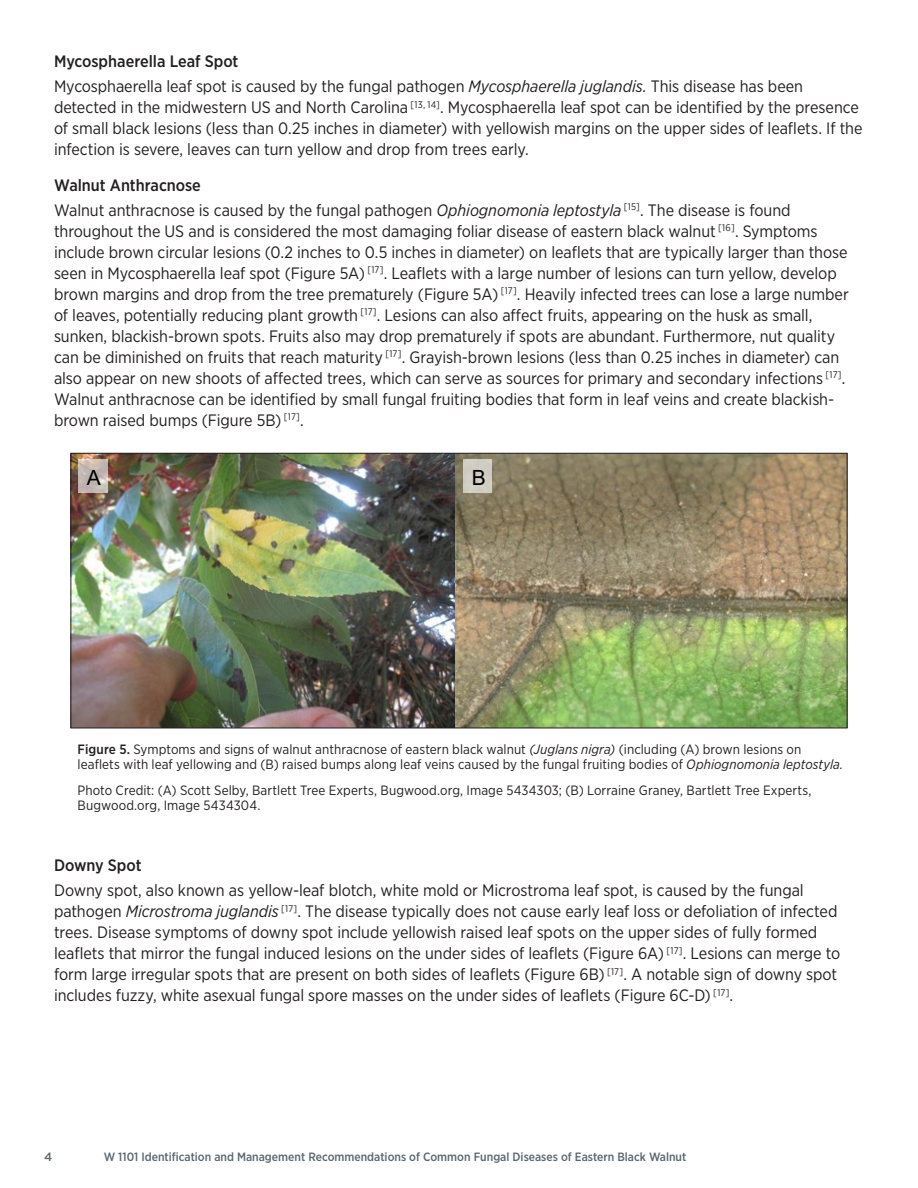
<style>
.page{position:relative;width:918px;height:1188px;background:#fff}
.page>*{position:absolute;margin:0;border:0;box-sizing:border-box;transform-origin:0 0}
.t1{font:21px "Arial";color:#000}
.Body_Text{font:16.5px/21px "Gotham Narrow";letter-spacing:-.005em;color:#231f20}
.Subheads_2{font:500 16.5px "Gotham Narrow";letter-spacing:-.005em;color:#231f20}
.Subheads_2-2{font:13.5px/15px "Gotham Narrow";letter-spacing:.005em;color:#231f20}
.t2{font:500 12px "Gotham Narrow";color:#5a6670}
.t3{font:500 12px "Gotham";color:#5a6670}
.s1{font-style:italic}
.s2{font-weight:500}
</style>
<div class="page">
<img style="left:72px;top:455px;width:774px;height:271px">
<div style="left:78px;top:459px;width:29px;height:34px;background:#fff;opacity:.62"></div>
<div style="left:464px;top:459px;width:28px;height:34px;background:#d0cdc3"></div>
<p class="Subheads_2" style="left:54px;top:51px;width:186px">Mycosphaerella Leaf Spot</p>
<p class="Body_Text" style="left:54px;top:76px;width:810px">Mycosphaerella leaf spot is caused by the fungal pathogen <span class="s1">Mycosphaerella juglandis.</span> This disease has been detected in the midwestern US and North Carolina <sup>[13,</sup> <sup>14]</sup>. Mycosphaerella leaf spot can be identified by the presence of small black lesions (less than 0.25 inches in diameter) with yellowish margins on the upper sides of leaflets. If the infection is severe, leaves can turn yellow and drop from trees early.</p>
<p class="Subheads_2" style="left:54px;top:175px;width:148px">Walnut Anthracnose</p>
<p class="Body_Text" style="left:54px;top:199px;width:796px">Walnut anthracnose is caused by the fungal pathogen <span class="s1">Ophiognomonia leptostyla</span> <sup>[15]</sup>. The disease is found throughout the US and is considered the most damaging foliar disease of eastern black walnut <sup>[16]</sup>. Symptoms include brown circular lesions (0.2 inches to 0.5 inches in diameter) on leaflets that are typically larger than those seen in Mycosphaerella leaf spot (Figure 5A) <sup>[17]</sup>. Leaflets with a large number of lesions can turn yellow, develop brown margins and drop from the tree prematurely (Figure 5A) <sup>[17]</sup>. Heavily infected trees can lose a large number of leaves, potentially reducing plant growth <sup>[17]</sup>. Lesions can also affect fruits, appearing on the husk as small, sunken, blackish-brown spots. Fruits also may drop prematurely if spots are abundant. Furthermore, nut quality can be diminished on fruits that reach maturity <sup>[17]</sup>. Grayish-brown lesions (less than 0.25 inches in diameter) can also appear on new shoots of affected trees, which can serve as sources for primary and secondary infections <sup>[17]</sup>.<br>Walnut anthracnose can be identified by small fungal fruiting bodies that form in leaf veins and create blackish&shy;brown raised bumps (Figure 5B) <sup>[17]</sup>.</p>
<p class="t1" style="left:87px;top:463px;width:16px">A</p>
<p class="t1" style="left:472px;top:463px;width:16px">B</p>
<p class="Subheads_2-2" style="left:78px;top:742px;width:767px"><span class="s2">Figure 5.</span> Symptoms and signs of walnut anthracnose of eastern black walnut <span class="s1">(Juglans nigra)</span> (including (A) brown lesions on leaflets with leaf yellowing and (B) raised bumps along leaf veins caused by the fungal fruiting bodies of <span class="s1">Ophiognomonia leptostyla.</span></p>
<p class="Subheads_2-2" style="left:78px;top:783px;width:735px">Photo Credit: (A) Scott Selby, Bartlett Tree Experts, Bugwood.org, Image 5434303; (B) Lorraine Graney, Bartlett Tree Experts,<br>Bugwood.org, Image 5434304.</p>
<p class="Subheads_2" style="left:54px;top:855px;width:89px">Downy Spot</p>
<p class="Body_Text" style="left:54px;top:880px;width:788px">Downy spot, also known as yellow-leaf blotch, white mold or Microstroma leaf spot, is caused by the fungal pathogen <span class="s1">Microstroma juglandis</span> <sup>[17]</sup>. The disease typically does not cause early leaf loss or defoliation of infected trees. Disease symptoms of downy spot include yellowish raised leaf spots on the upper sides of fully formed leaflets that mirror the fungal induced lesions on the under sides of leaflets (Figure 6A) <sup>[17]</sup>. Lesions can merge to form large irregular spots that are present on both sides of leaflets (Figure 6B) <sup>[17]</sup>. A notable sign of downy spot includes fuzzy, white asexual fungal spore masses on the under sides of leaflets (Figure 6C-D) <sup>[17]</sup>.</p>
<p class="t3" style="left:44px;top:1149px;width:10px">4</p>
<p class="t2" style="left:104px;top:1149px;width:584px">W 1101 Identification and Management Recommendations of Common Fungal Diseases of Eastern Black Walnut</p>
</div>
